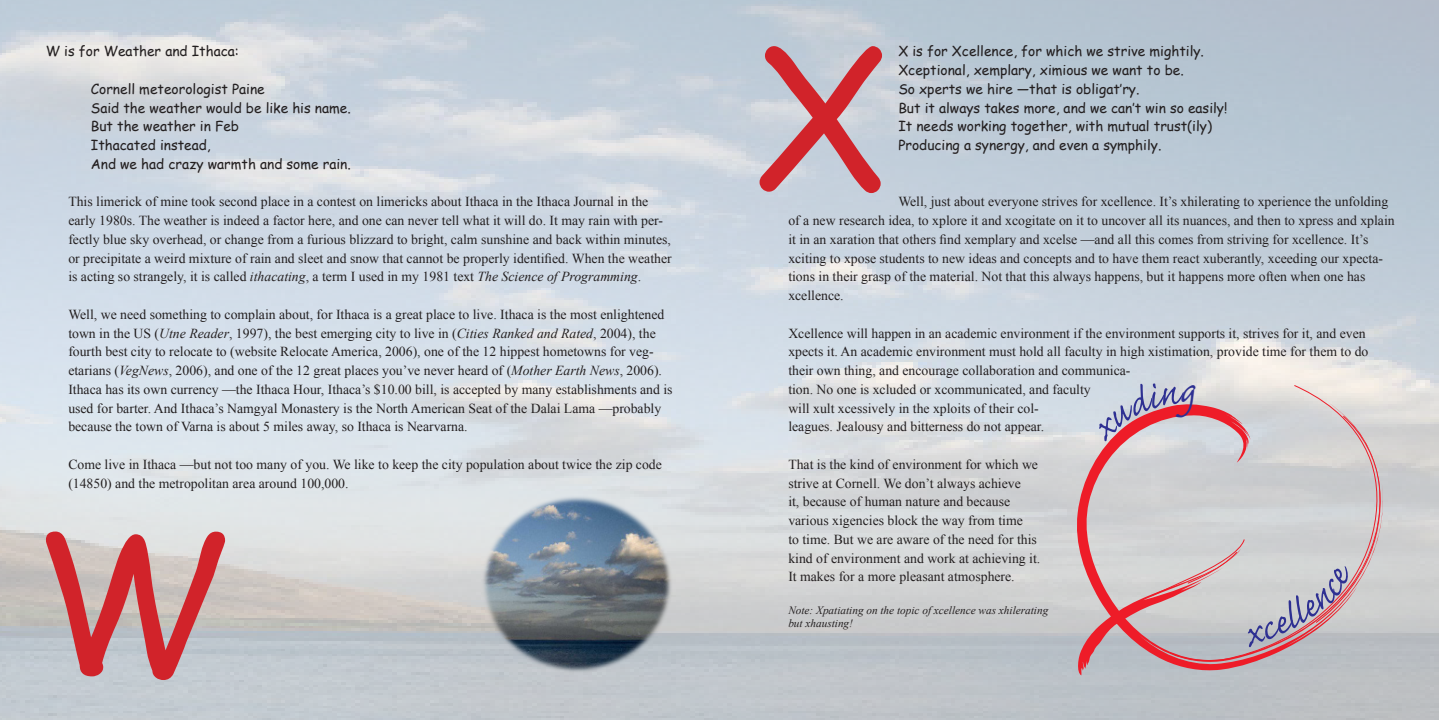
<style>
.page{position:relative;width:1440px;height:720px;background:#fff}
.page>*{position:absolute;margin:0;border:0;box-sizing:border-box;transform-origin:0 0}
.t1{font:187.5px "Comic Sans MS";color:#d1232a}
.t2{font:13.75px/18.8px "Times New Roman";color:#231f20}
.t3{font:13.75px "Comic Sans MS";color:#231f20}
.t4{font:italic 11.25px/13.5px "Times New Roman";color:#231f20}
.s1{font-style:italic}
</style>
<div class="page">
<img style="left:480px;top:494px;width:196px;height:181px">
<svg style="left:1076px;top:382px;width:307px;height:293px;background:#d0c0c3"></svg>
<p class="t3" style="left:46px;top:41px;width:195px">W is for Weather and Ithaca:</p>
<p class="t3" style="left:91px;top:79px;width:176px">Cornell meteorologist Paine</p>
<p class="t3" style="left:91px;top:98px;width:262px">Said the weather would be like his name.</p>
<p class="t3" style="left:91px;top:116px;width:150px">But the weather in Feb</p>
<p class="t3" style="left:91px;top:135px;width:121px">Ithacated instead,</p>
<p class="t3" style="left:91px;top:154px;width:262px">And we had crazy warmth and some rain.</p>
<p class="t2" style="left:68px;top:192px;width:605px">This limerick of mine took second place in a contest on limericks about Ithaca in the Ithaca Journal in the early 1980s. The weather is indeed a factor here, and one can never tell what it will do. It may rain with per&shy;fectly blue sky overhead, or change from a furious blizzard to bright, calm sunshine and back within minutes, or precipitate a weird mixture of rain and sleet and snow that cannot be properly identified. When the weather is acting so strangely, it is called <span class="s1">ithacating</span>, a term I used in my 1981 text <span class="s1">The Science of Programming</span>.</p>
<p class="t2" style="left:68px;top:305px;width:606px">Well, we need something to complain about, for Ithaca is a great place to live. Ithaca is the most enlightened town in the US (<span class="s1">Utne Reader</span>, 1997), the best emerging city to live in (<span class="s1">Cities Ranked and Rated</span>, 2004), the fourth best city to relocate to (website Relocate America, 2006), one of the 12 hippest hometowns for veg&shy;etarians (<span class="s1">VegNews</span>, 2006), and one of the 12 great places you’ve never heard of (<span class="s1">Mother Earth News</span>, 2006).<br>Ithaca has its own currency —the Ithaca Hour, Ithaca’s $10.00 bill, is accepted by many establishments and is used for barter. And Ithaca’s Namgyal Monastery is the North American Seat of the Dalai Lama —probably because the town of Varna is about 5 miles away, so Ithaca is Nearvarna.</p>
<p class="t2" style="left:68px;top:455px;width:595px">Come live in Ithaca —but not too many of you. We like to keep the city population about twice the zip code (14850) and the metropolitan area around 100,000.</p>
<p class="t1" style="left:33px;top:465px;width:197px">W</p>
<p class="t1" style="left:753px;top:-21px;width:137px">X</p>
<p class="t3" style="left:898px;top:41px;width:307px">X is for Xcellence, for which we strive mightily.</p>
<p class="t3" style="left:898px;top:60px;width:287px">Xceptional, xemplary, ximious we want to be.</p>
<p class="t3" style="left:898px;top:79px;width:243px">So xperts we hire —that is obligat’ry.</p>
<p class="t3" style="left:898px;top:98px;width:331px">But it always takes more, and we can’t win so easily!</p>
<p class="t3" style="left:898px;top:116px;width:315px">It needs working together, with mutual trust(ily)</p>
<p class="t3" style="left:898px;top:135px;width:265px">Producing a synergy, and even a symphily.</p>
<p class="t2" style="left:788px;top:192px;width:608px;text-indent:110px">Well, just about everyone strives for xcellence. It’s xhilerating to xperience the unfolding of a new research idea, to xplore it and xcogitate on it to uncover all its nuances, and then to xpress and xplain it in an xaration that others find xemplary and xcelse —and all this comes from striving for xcellence. It’s xciting to xpose students to new ideas and concepts and to have them react xuberantly, xceeding our xpecta&shy;tions in their grasp of the material. Not that this always happens, but it happens more often when one has xcellence.</p>
<p class="t2" style="left:788px;top:323px;width:582px">Xcellence will happen in an academic environment if the environment supports it, strives for it, and even xpects it. An academic environment must hold all faculty in high xistimation, provide time for them to do their own thing, and encourage collaboration and communica-<br>tion. No one is xcluded or xcommunicated, and faculty<br>will xult xcessively in the xploits of their col-<br>leagues. Jealousy and bitterness do not appear.</p>
<p class="t2" style="left:788px;top:455px;width:254px">That is the kind of environment for which we strive at Cornell. We don’t always achieve<br>it, because of human nature and because various xigencies block the way from time<br>to time. But we are aware of the need for this kind of environment and work at achieving it.<br>It makes for a more pleasant atmosphere.</p>
<p class="t4" style="left:788px;top:603px;width:261px">Note: Xpatiating on the topic of xcellence was xhilerating but xhausting!</p>
</div>
